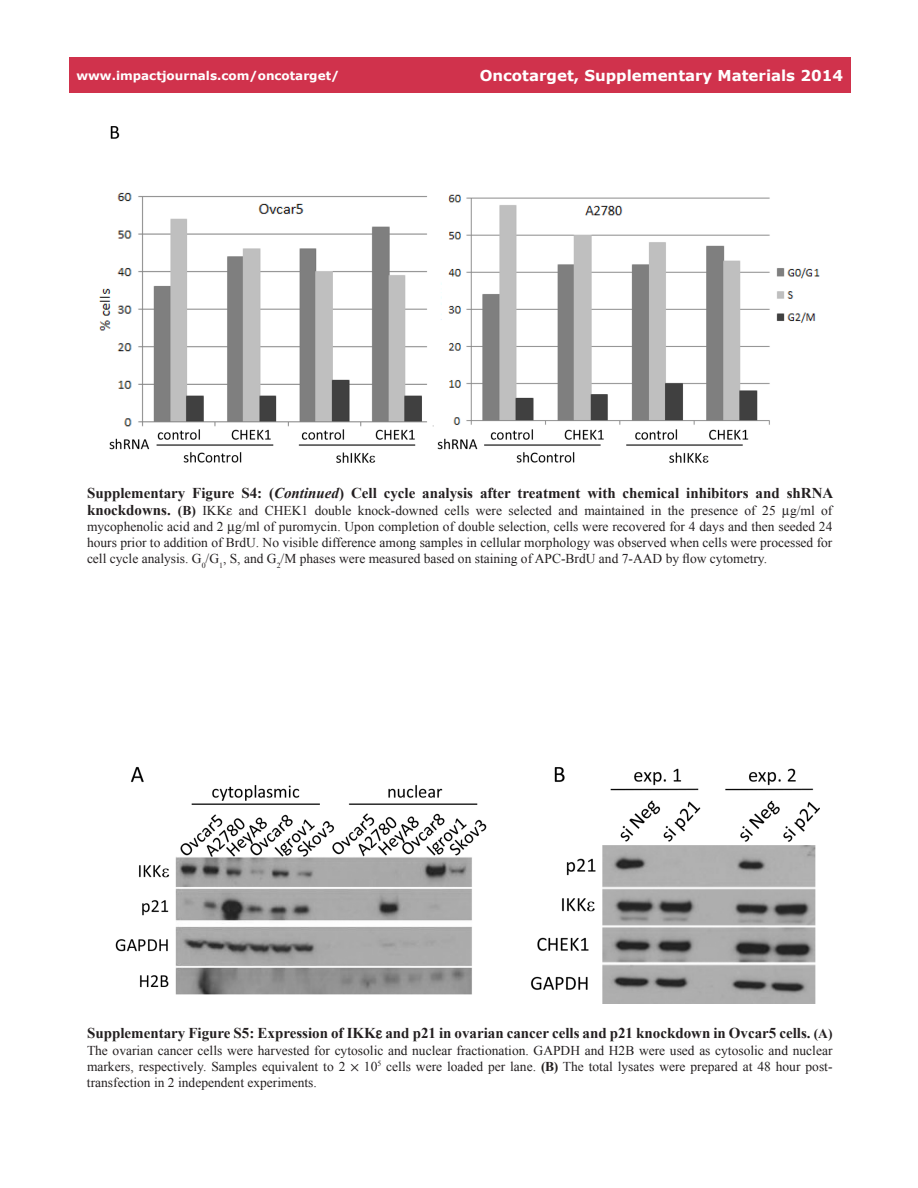
<style>
.page{position:relative;width:918px;height:1188px;background:#fff}
.page>*{position:absolute;margin:0;border:0;box-sizing:border-box;transform-origin:0 0}
.t1{font:700 15px "Times New Roman";color:#231f20}
.t2{font:700 15px "Verdana";color:#fff}
.t3{font:13.5px/16.2px "Times New Roman";color:#231f20;text-align:justify}
.t4{font:700 12px "Verdana";color:#fff}
.s1{font-style:italic}
.s2{font-weight:700;font-size:15px}
.s3{font-weight:700}
.s4{font-size:13.5px}
.s5{font-family:"STIX General"}
</style>
<div class="page">
<div style="left:69px;top:57px;width:781px;height:36px;background:#d0324c"></div>
<img style="left:115px;top:766px;width:705px;height:237px">
<img style="left:100px;top:127px;width:720px;height:336px">
<p class="t4" style="left:76px;top:67px;width:264px">www.impactjournals.com/oncotarget/</p>
<p class="t2" style="left:480px;top:66px;width:365px">Oncotarget, Supplementary Materials 2014</p>
<p class="t1" style="left:87px;top:483px;width:748px">Supplementary Figure S4: (<span class="s1">Continued</span>) Cell cycle analysis after treatment with chemical inhibitors and shRNA</p>
<p class="t3" style="left:87px;top:502px;width:747px"><span class="s2">knockdowns.</span> <span class="s3">(B)</span> IKK and CHEK1 double knock-downed cells were selected and maintained in the presence of 25 g/ml of mycophenolic acid and 2 g/ml of puromycin. Upon completion of double selection, cells were recovered for 4 days and then seeded 24 hours prior to addition of BrdU. No visible difference among samples in cellular morphology was observed when cells were processed for cell cycle analysis. G<sub>0</sub>/G<sub>1</sub>, S, and G<sub>2</sub>/M phases were measured based on staining of APC-BrdU and 7-AAD by flow cytometry.</p>
<p class="t1" style="left:87px;top:1023px;width:747px">Supplementary Figure S5: Expression of IKK and p21 in ovarian cancer cells and p21 knockdown in Ovcar5 cells. <span class="s4">(A)</span></p>
<p class="t3" style="left:87px;top:1042px;width:747px">The ovarian cancer cells were harvested for cytosolic and nuclear fractionation. GAPDH and H2B were used as cytosolic and nuclear markers, respectively. Samples equivalent to 2 <span class="s5">×</span> 10<sup>5</sup> cells were loaded per lane. <span class="s3">(B)</span> The total lysates were prepared at 48 hour post&shy;transfection in 2 independent experiments.</p>
</div>
